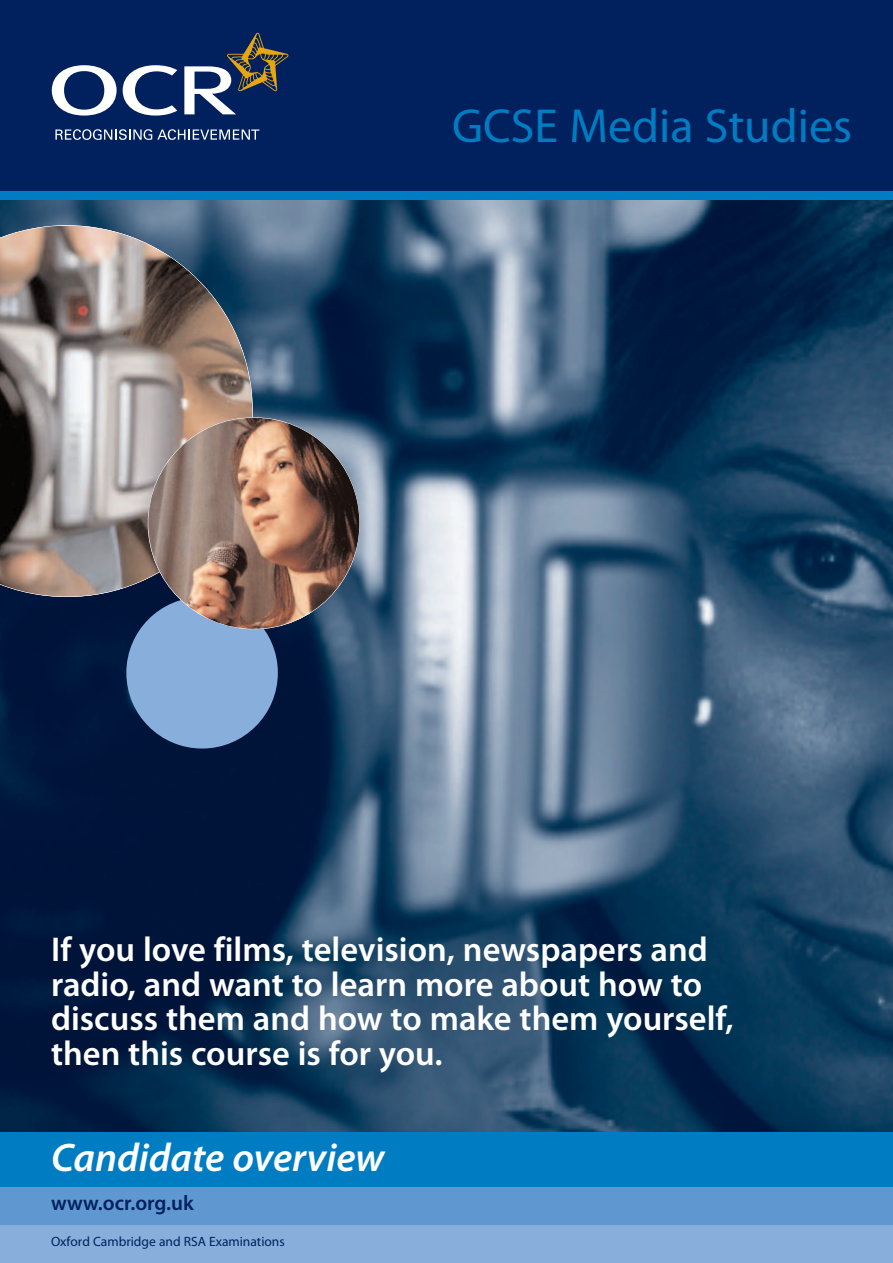
<style>
.page{position:relative;width:893px;height:1263px;background:#fff}
.page>*{position:absolute;margin:0;border:0;box-sizing:border-box;transform-origin:0 0}
.t1{font:48px "Myriad Pro";color:#007cc2}
.t2{font:italic 600 40.05px "Myriad Pro";color:#fff}
.t3{font:600 34.5px/34.5px "Myriad Pro";color:#fff}
.t4{font:600 21px "Myriad Pro";color:#00215d}
.t5{font:13.5px "Myriad Pro";color:#00215d}
</style>
<div class="page">
<img style="left:0;top:200px;width:893px;height:932px">
<div style="left:0;top:0;width:893px;height:191px;background:#00215d"></div>
<div style="left:0;top:191px;width:893px;height:9px;background:#007cc2"></div>
<div style="left:0;top:1225px;width:893px;height:38px;background:#88afdc"></div>
<div style="left:0;top:1186px;width:893px;height:39px;background:#5f98d1"></div>
<div style="left:0;top:1132px;width:893px;height:54px;background:#007cc2"></div>
<svg style="left:52px;top:65px;width:65px;height:51px"></svg>
<svg style="left:184px;top:33px;width:105px;height:81px"></svg>
<svg style="left:55px;top:129px;width:204px;height:11px"></svg>
<svg style="left:123px;top:65px;width:54px;height:51px"></svg>
<svg style="left:0;top:225px;width:253px;height:372px;background:#8c8685"></svg>
<div style="left:126px;top:597px;width:152px;height:151px;background:#88afdc;border-radius:50%"></div>
<img style="left:148px;top:417px;width:212px;height:212px">
<h1 class="t1" style="left:452px;top:108px;width:401px">GCSE Media Studies</h1>
<p class="t3" style="left:51px;top:935px;width:684px">If you love films, television, newspapers and radio, and want to learn more about how to discuss them and how to make them yourself, then this course is for you.</p>
<p class="t2" style="left:51px;top:1142px;width:335px">Candidate overview</p>
<p class="t4" style="left:51px;top:1195px;width:144px">www.ocr.org.uk</p>
<p class="t5" style="left:51px;top:1237px;width:235px">Oxford Cambridge and RSA Examinations</p>
</div>
